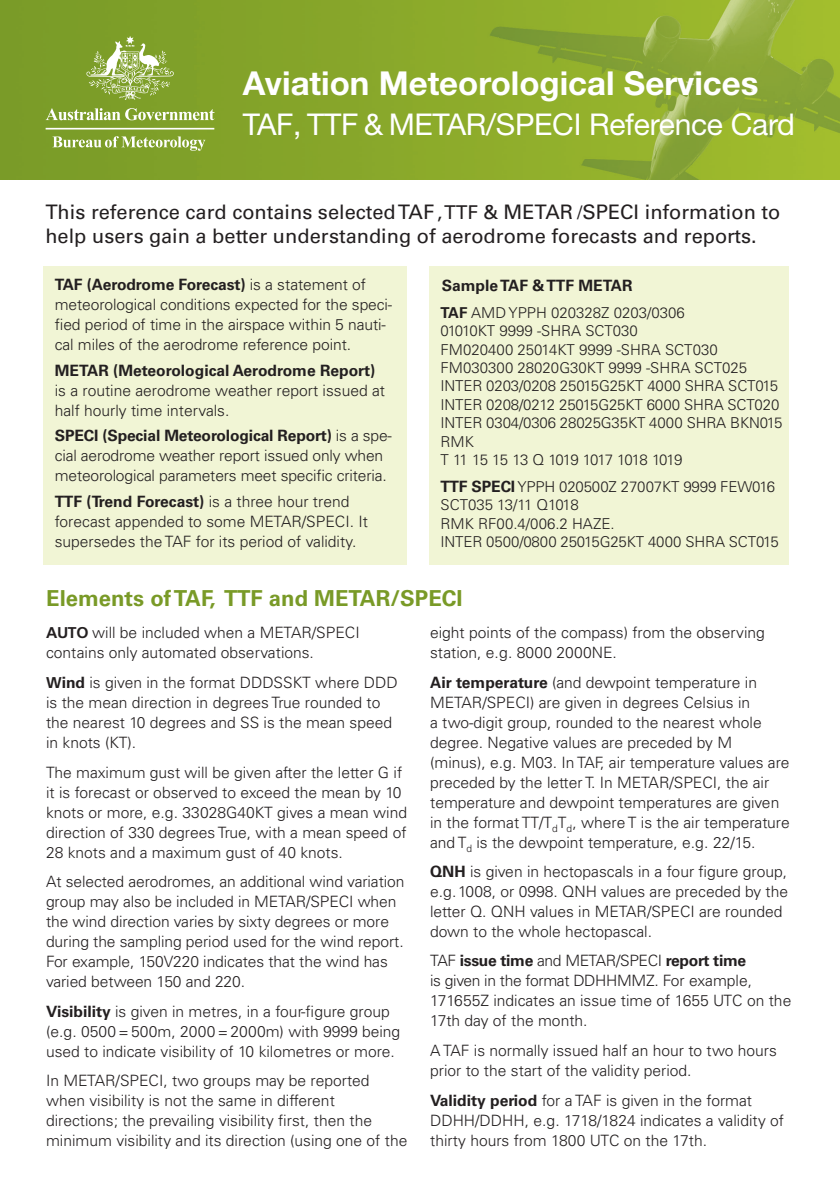
<style>
.page{position:relative;width:840px;height:1191px;background:#fff}
.page>*{position:absolute;margin:0;border:0;box-sizing:border-box;transform-origin:0 0}
.t1{font:700 33px "Helvetica Neue";color:#fff}
.t2{font:30px "Helvetica Neue";letter-spacing:-.01em;color:#fff}
.t3{font:700 22px "Univers";color:#799a27}
.t4{font:20px/24px "Univers";color:#231f20}
.t5{font:300 15.6px/20px "Univers";color:#231f20}
.t6{font:700 15.6px "Univers";color:#231f20}
.t7{font:300 15px/18.4px "Univers";letter-spacing:-.01em;color:#231f20}
.s1{font-size:19px}
.s2{font-weight:700}
.s3{font-weight:700;font-size:15.6px}
.s4{font-family:"Frutiger";font-weight:700}
</style>
<div class="page">
<img style="left:0;top:0;width:839px;height:179px">
<div style="left:429px;top:266px;width:359px;height:299px;background:#f1f5d5"></div>
<div style="left:43px;top:266px;width:363px;height:299px;background:#f1f5d5"></div>
<svg style="left:86px;top:36px;width:88px;height:64px;background:#9bb459"></svg>
<hr style="left:46px;top:128px;width:168px;height:1px;background:#fff">
<svg style="left:52px;top:136px;width:153px;height:15px;background:#a0b861"></svg>
<svg style="left:46px;top:108px;width:168px;height:12px"></svg>
<h1 class="t1" style="left:243px;top:63px;width:517px">Aviation Meteorological Services</h1>
<h2 class="t2" style="left:243px;top:106px;width:553px">TAF, TTF &amp; METAR/SPECI Reference Card</h2>
<p class="t4" style="left:45px;top:200px;width:736px">This reference card contains selected TAF <span class="s1">, TTF &amp;</span> METAR <span class="s1">/</span>SPECI information to help users gain a better understanding of aerodrome forecasts and reports.</p>
<p class="t5" style="left:55px;top:274px;width:339px"><span class="s2">TAF (Aerodrome Forecast)</span> is a statement of meteorological conditions expected for the speci&shy;fied period of time in the airspace within 5 nauti&shy;cal miles of the aerodrome reference point.</p>
<p class="t6" style="left:55px;top:361px;width:322px">METAR (Meteorological Aerodrome Report)</p>
<p class="t5" style="left:55px;top:380px;width:331px">is a routine aerodrome weather report issued at half hourly time intervals.</p>
<p class="t5" style="left:55px;top:426px;width:338px"><span class="s2">SPECI (Special Meteorological Report)</span> is a spe&shy;cial aerodrome weather report issued only when meteorological parameters meet specific criteria.</p>
<p class="t5" style="left:55px;top:491px;width:314px"><span class="s2">TTF (Trend Forecast)</span> is a three hour trend forecast appended to some METAR/SPECI. It supersedes the TAF for its period of validity.</p>
<p class="t6" style="left:441px;top:276px;width:192px">Sample TAF &amp; TTF METAR</p>
<p class="t7" style="left:440px;top:303px;width:343px"><span class="s2">TAF</span> AMD YPPH 020328Z 0203/0306<br>01010KT 9999 -SHRA SCT030<br>FM020400 25014KT 9999 -SHRA SCT030<br>FM030300 28020G30KT 9999 -SHRA SCT025<br>INTER 0203/0208 25015G25KT 4000 SHRA SCT015<br>INTER 0208/0212 25015G25KT 6000 SHRA SCT020<br>INTER 0304/0306 28025G35KT 4000 SHRA BKN015<br>RMK<br>T 11 15 15 13 Q 1019 1017 1018 1019</p>
<p class="t7" style="left:440px;top:477px;width:340px"><span class="s3">TTF SPECI</span> YPPH 020500Z 27007KT 9999 FEW016<br>SCT035 13/11 Q1018<br>RMK RF00.4/006.2 HAZE.<br>INTER 0500/0800 25015G25KT 4000 SHRA SCT015</p>
<h3 class="t3" style="left:46px;top:585px;width:417px">Elements of TAF, TTF and METAR/SPECI</h3>
<p class="t5" style="left:46px;top:623px;width:315px"><span class="s4">AUTO</span> will be included when a METAR/SPECI contains only automated observations.</p>
<p class="t5" style="left:46px;top:672px;width:353px"><span class="s4">W</span><span class="s2">ind</span> is given in the format DDDSSKT where DDD is the mean direction in degrees True rounded to the nearest 10 degrees and SS is the mean speed in knots (KT).</p>
<p class="t5" style="left:46px;top:762px;width:362px">The maximum gust will be given after the letter G if it is forecast or observed to exceed the mean by 10 knots or more, e.g. 33028G40KT gives a mean wind direction of 330 degrees True, with a mean speed of 28 knots and a maximum gust of 40 knots.</p>
<p class="t5" style="left:46px;top:872px;width:360px">At selected aerodromes, an additional wind variation group may also be included in METAR/SPECI when the wind direction varies by sixty degrees or more during the sampling period used for the wind report.<br>For example, 150V220 indicates that the wind has varied between 150 and 220.</p>
<p class="t5" style="left:46px;top:1001px;width:355px"><span class="s2">Visibility</span> is given in metres, in a four-figure group (e.g. 0500 = 500m, 2000 = 2000m) with 9999 being used to indicate visibility of 10 kilometres or more.</p>
<p class="t5" style="left:46px;top:1070px;width:362px">In METAR/SPECI, two groups may be reported when visibility is not the same in different directions; the prevailing visibility first, then the minimum visibility and its direction (using one of the</p>
<p class="t5" style="left:430px;top:623px;width:336px">eight points of the compass) from the observing station, e.g. 8000 2000NE.</p>
<p class="t5" style="left:430px;top:672px;width:361px"><span class="s2">Air temperature</span> (and dewpoint temperature in METAR/SPECI) are given in degrees Celsius in<br>a two-digit group, rounded to the nearest whole degree. Negative values are preceded by M (minus), e.g. M03. In TAF, air temperature values are preceded by the letter T. In METAR/SPECI, the air temperature and dewpoint temperatures are given in the format TT/T<sub>d</sub>T<sub>d</sub>, where T is the air temperature and T<sub>d</sub> is the dewpoint temperature, e.g. 22/15.</p>
<p class="t5" style="left:430px;top:861px;width:359px"><span class="s2">QNH</span> is given in hectopascals in a four figure group, e.g.1008, or 0998. QNH values are preceded by the letter Q. QNH values in METAR/SPECI are rounded down to the whole hectopascal.</p>
<p class="t5" style="left:430px;top:950px;width:362px">TAF <span class="s2">issue time</span> and METAR/SPECI <span class="s2">report time<br></span>is given in the format DDHHMMZ. For example, 171655Z indicates an issue time of 1655 UTC on the 17th day of the month.</p>
<p class="t5" style="left:430px;top:1040px;width:348px">A TAF is normally issued half an hour to two hours prior to the start of the validity period.</p>
<p class="t5" style="left:430px;top:1090px;width:355px"><span class="s2">Validity period</span> for a TAF is given in the format<br>DDHH/DDHH, e.g. 1718/1824 indicates a validity of thirty hours from 1800 UTC on the 17th.</p>
</div>
